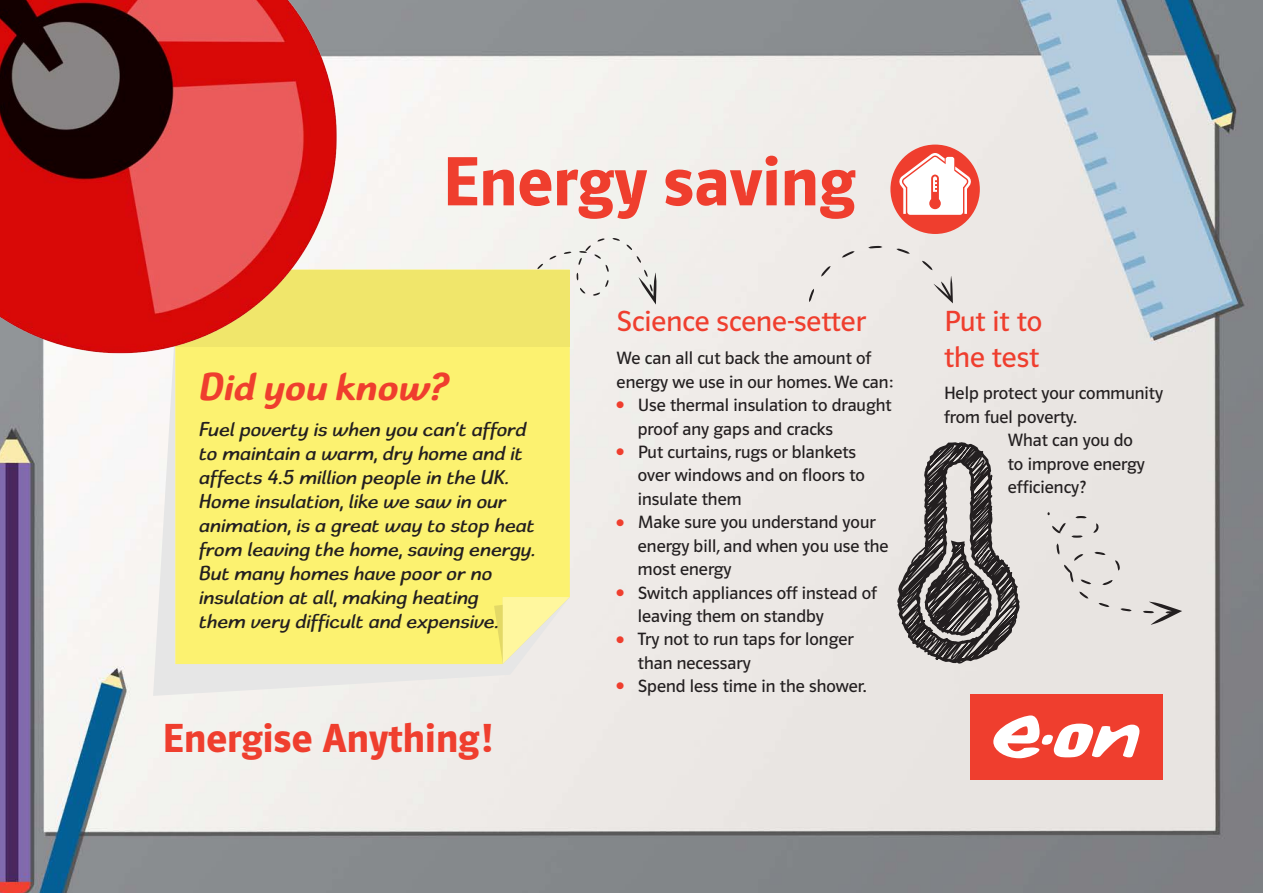
<style>
.page{position:relative;width:1263px;height:893px;background:#fff}
.page>*{position:absolute;margin:0;border:0;box-sizing:border-box;transform-origin:0 0}
.t1{font:72px "Polo 11 K Hfett";color:#ef3e2e}
.t2{font:42px "Polo 11 K Hfett";color:#ef3e2e}
.t3{font:700 36px "E.ON";color:#ef3e2e}
.t4{font:30.15px/35.1px "Polo 22 K Buch";color:#ef3e2e}
.t5{font:18.75px/24px "E.ON";color:#231f20}
.t6{font:18.45px "Polo 11 K Buch";color:#231f20}
</style>
<div class="page">
<img style="left:0;top:0;width:1263px;height:893px">
<div style="left:970px;top:694px;width:192px;height:85px;background:#ef3e2e"></div>
<svg style="left:993px;top:715px;width:146px;height:43px"></svg>
<svg style="left:537px;top:264px;width:6px;height:5px"></svg>
<svg style="left:549px;top:255px;width:7px;height:5px"></svg>
<svg style="left:564px;top:251px;width:7px;height:3px"></svg>
<svg style="left:577px;top:238px;width:43px;height:58px;background:#e8e7e3"></svg>
<svg style="left:626px;top:244px;width:6px;height:6px"></svg>
<svg style="left:636px;top:256px;width:5px;height:7px"></svg>
<svg style="left:639px;top:270px;width:18px;height:35px"></svg>
<svg style="left:153px;top:368px;width:417px;height:328px;fill:#e6e6e6"></svg>
<div style="left:175px;top:269px;width:395px;height:395px;background:#fcf270"></div>
<div style="left:175px;top:270px;width:395px;height:77px;background:#f0e66b"></div>
<svg style="left:494px;top:597px;width:76px;height:67px;background:#f5efb8"></svg>
<img style="left:0;top:0;width:344px;height:368px">
<svg style="left:821px;top:266px;width:10px;height:11px"></svg>
<svg style="left:896px;top:248px;width:14px;height:6px"></svg>
<svg style="left:868px;top:246px;width:14px;height:3px"></svg>
<svg style="left:842px;top:251px;width:13px;height:7px"></svg>
<svg style="left:809px;top:289px;width:5px;height:13px"></svg>
<svg style="left:922px;top:261px;width:10px;height:9px"></svg>
<svg style="left:933px;top:276px;width:20px;height:27px"></svg>
<svg style="left:1120px;top:608px;width:11px;height:3px"></svg>
<svg style="left:1099px;top:603px;width:10px;height:4px"></svg>
<svg style="left:1079px;top:592px;width:9px;height:7px"></svg>
<svg style="left:1047px;top:512px;width:73px;height:73px;background:#dedad7"></svg>
<svg style="left:1143px;top:602px;width:39px;height:23px"></svg>
<div style="left:890px;top:145px;width:90px;height:89px;background:#ef3e2e;border-radius:50%"></div>
<svg style="left:898px;top:153px;width:74px;height:62px"></svg>
<div style="left:815px;top:402px;width:215px;height:284px;background:#ebe7e4"></div>
<svg style="left:896px;top:441px;width:125px;height:223px;background:#938f8d"></svg>
<svg style="left:617px;top:402px;width:9px;height:7px"></svg>
<svg style="left:617px;top:448px;width:9px;height:7px"></svg>
<svg style="left:617px;top:519px;width:9px;height:7px"></svg>
<svg style="left:617px;top:589px;width:9px;height:7px"></svg>
<svg style="left:617px;top:636px;width:9px;height:7px"></svg>
<svg style="left:617px;top:683px;width:9px;height:7px"></svg>
<h1 class="t1" style="left:442px;top:143px;width:415px">Energy saving</h1>
<h3 class="t3" style="left:198px;top:365px;width:252px">Did you know?</h3>
<p class="t5" style="left:198px;top:418px;width:338px">Fuel poverty is when you can’t afford to maintain a warm, dry home and it affects 4.5 million people in the UK.<br>Home insulation, like we saw in our animation, is a great way to stop heat from leaving the home, saving energy.<br>But many homes have poor or no insulation at all, making heating<br>them very difficult and expensive.</p>
<h2 class="t2" style="left:163px;top:716px;width:332px">Energise Anything!</h2>
<h3 class="t4" style="left:617px;top:304px;width:251px">Science scene-setter</h3>
<p class="t6" style="left:617px;top:349px;width:256px">We can all cut back the amount of</p>
<p class="t6" style="left:617px;top:372px;width:278px">energy we use in our homes. We can:</p>
<p class="t6" style="left:638px;top:395px;width:255px">Use thermal insulation to draught</p>
<p class="t6" style="left:638px;top:419px;width:197px">proof any gaps and cracks</p>
<p class="t6" style="left:638px;top:442px;width:220px">Put curtains, rugs or blankets</p>
<p class="t6" style="left:638px;top:466px;width:229px">over windows and on floors to</p>
<p class="t6" style="left:638px;top:489px;width:105px">insulate them</p>
<p class="t6" style="left:638px;top:513px;width:239px">Make sure you understand your</p>
<p class="t6" style="left:638px;top:536px;width:252px">energy bill, and when you use the</p>
<p class="t6" style="left:638px;top:559px;width:95px">most energy</p>
<p class="t6" style="left:638px;top:583px;width:241px">Switch appliances off instead of</p>
<p class="t6" style="left:638px;top:606px;width:187px">leaving them on standby</p>
<p class="t6" style="left:638px;top:630px;width:217px">Try not to run taps for longer</p>
<p class="t6" style="left:638px;top:653px;width:114px">than necessary</p>
<p class="t6" style="left:638px;top:676px;width:230px">Spend less time in the shower.</p>
<h3 class="t4" style="left:944px;top:304px;width:100px">Put it to the test</h3>
<p class="t6" style="left:944px;top:384px;width:220px">Help protect your community</p>
<p class="t6" style="left:944px;top:407px;width:134px">from fuel poverty.</p>
<p class="t6" style="left:1008px;top:431px;width:127px">What can you do</p>
<p class="t6" style="left:1008px;top:454px;width:138px">to improve energy</p>
<p class="t6" style="left:1008px;top:477px;width:80px">efficiency?</p>
</div>
